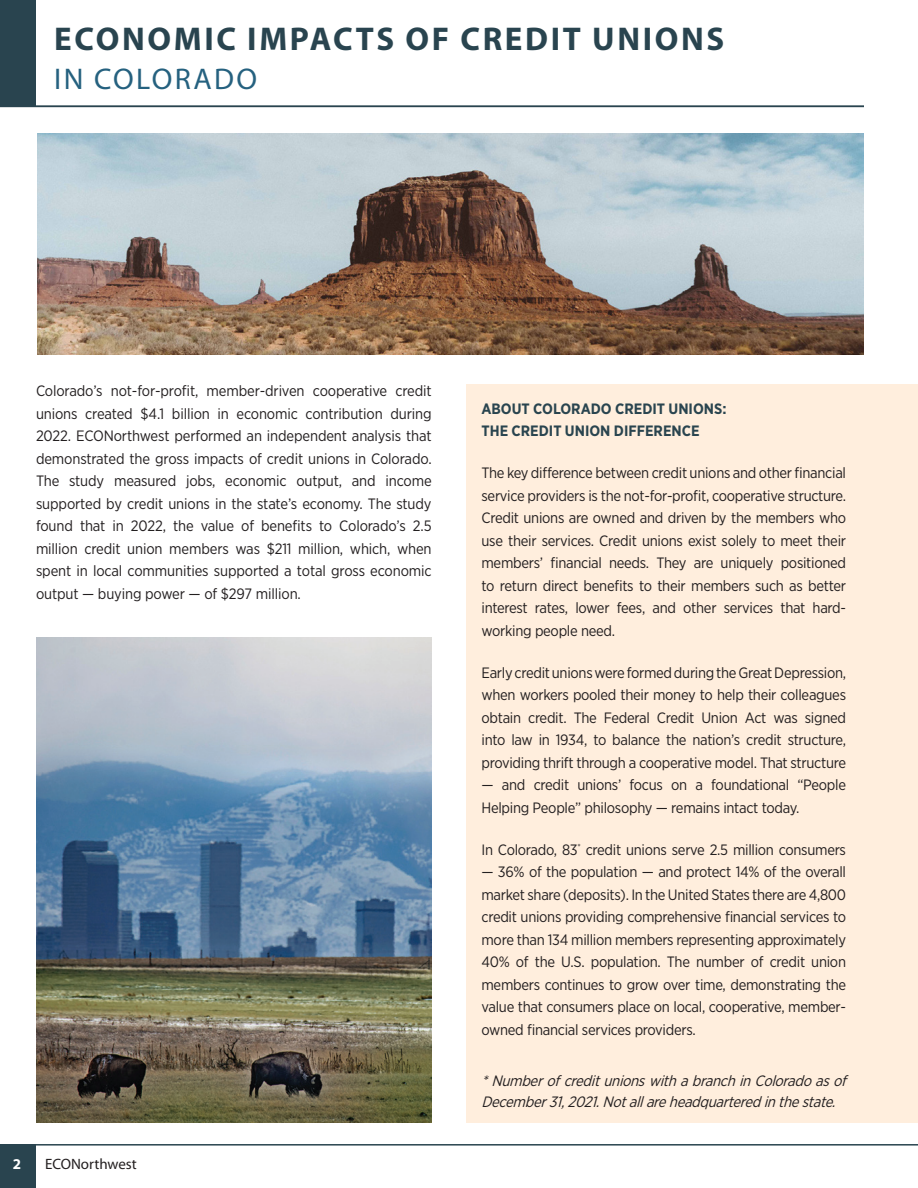
<style>
.page{position:relative;width:918px;height:1188px;background:#fff}
.page>*{position:absolute;margin:0;border:0;box-sizing:border-box;transform-origin:0 0}
.t1{font:700 33px "Myriad Pro";letter-spacing:.08em;color:#29444f}
.t2{font:30px "Myriad Pro";letter-spacing:.08em;color:#25617f}
.t3{font:15px/22.5px "Gotham Narrow";letter-spacing:-.02em;color:#231f20;text-align:justify}
.t4{font:italic 15px/21px "Gotham Narrow";color:#231f20}
.t5{font:700 15px/22.5px "Gotham Narrow";color:#29444f}
.t6{font:15px "Myriad Pro";color:#231f20}
.t7{font:700 15px "Myriad Pro";color:#fff}
</style>
<div class="page">
<hr style="left:0;top:1144px;width:918px;height:2px;background:#29444f">
<div style="left:0;top:1144px;width:35px;height:44px;background:#29444f"></div>
<img style="left:37px;top:637px;width:395px;height:486px">
<div style="left:466px;top:384px;width:452px;height:739px;background:#fed"></div>
<hr style="left:0;top:106px;width:864px;height:1px;background:#29444f">
<div style="left:0;top:0;width:36px;height:106px;background:#29444f"></div>
<img style="left:37px;top:133px;width:826px;height:221px">
<h1 class="t1" style="left:54px;top:18px;width:672px">ECONOMIC IMPACTS OF CREDIT UNIONS</h1>
<h2 class="t2" style="left:54px;top:61px;width:205px">IN COLORADO</h2>
<p class="t3" style="left:36px;top:380px;width:397px">Colorado’s not-for-profit, member-driven cooperative credit unions created $4.1 billion in economic contribution during 2022. ECONorthwest performed an independent analysis that demonstrated the gross impacts of credit unions in Colorado.<br>The study measured jobs, economic output, and income supported by credit unions in the state’s economy. The study found that in 2022, the value of benefits to Colorado’s 2.5 million credit union members was $211 million, which, when spent in local communities supported a total gross economic output — buying power — of $297 million.</p>
<p class="t7" style="left:13px;top:1154px;width:10px">2</p>
<p class="t6" style="left:45px;top:1155px;width:93px">ECONorthwest</p>
<p class="t5" style="left:482px;top:397px;width:246px">ABOUT COLORADO CREDIT UNIONS:<br>THE CREDIT UNION DIFFERENCE</p>
<p class="t3" style="left:482px;top:461px;width:366px">The key difference between credit unions and other financial service providers is the not-for-profit, cooperative structure.<br>Credit unions are owned and driven by the members who use their services. Credit unions exist solely to meet their members’ financial needs. They are uniquely positioned to return direct benefits to their members such as better interest rates, lower fees, and other services that hard&shy;working people need.</p>
<p class="t3" style="left:482px;top:661px;width:366px">Early credit unions were formed during the Great Depression, when workers pooled their money to help their colleagues obtain credit. The Federal Credit Union Act was signed into law in 1934, to balance the nation’s credit structure, providing thrift through a cooperative model. That structure</p>
<p class="t3" style="left:482px;top:773px;width:366px">— and credit unions’ focus on a foundational “People<br>Helping People” philosophy — remains intact today.</p>
<p class="t3" style="left:482px;top:838px;width:366px">In Colorado, 83<sup>*</sup> credit unions serve 2.5 million consumers</p>
<p class="t3" style="left:482px;top:860px;width:366px">— 36% of the population — and protect 14% of the overall market share (deposits). In the United States there are 4,800 credit unions providing comprehensive financial services to more than 134 million members representing approximately 40% of the U.S. population. The number of credit union members continues to grow over time, demonstrating the value that consumers place on local, cooperative, member&shy;owned financial services providers.</p>
<p class="t4" style="left:481px;top:1070px;width:371px">*NumberofcreditunionswithabranchinColoradoasof<br>December31,2021.Notallareheadquarteredinthestate.</p>
</div>
